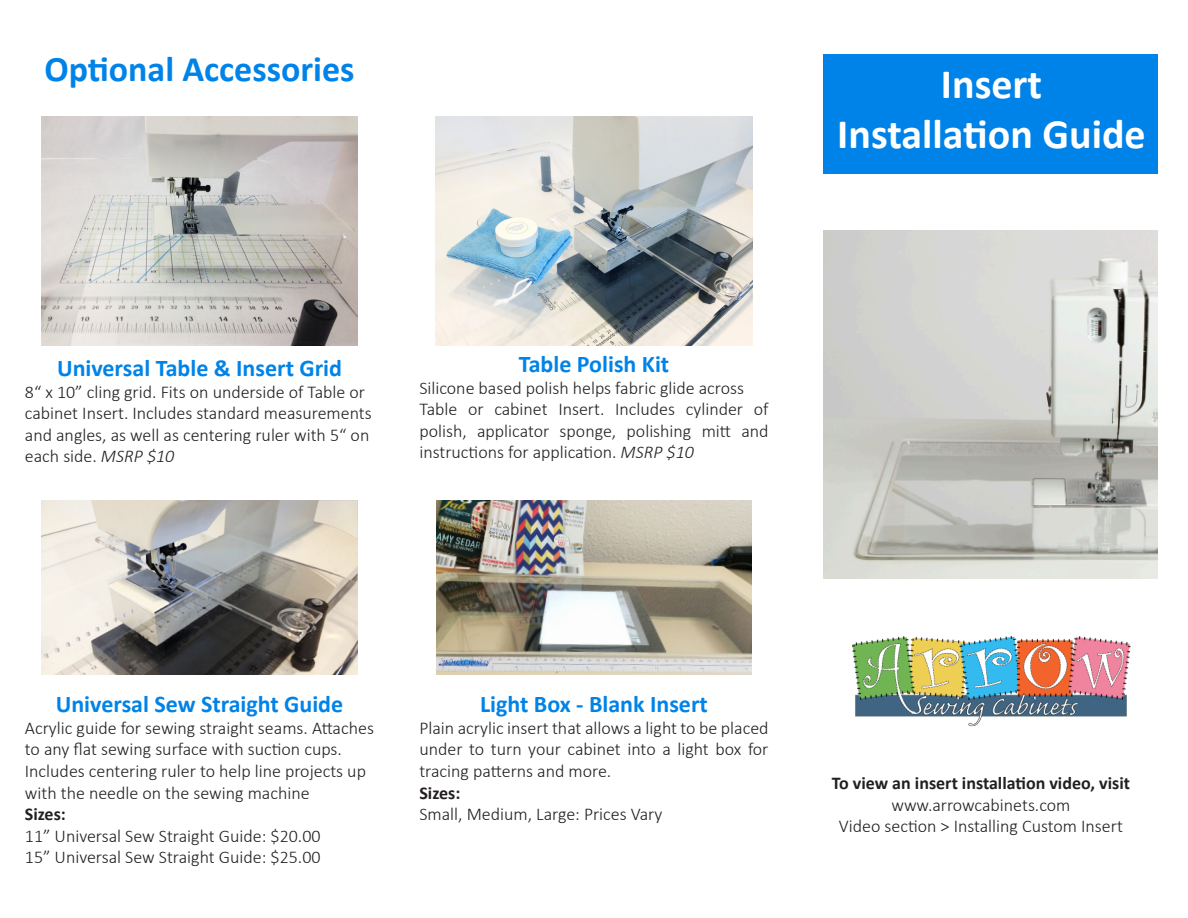
<style>
.page{position:relative;width:1188px;height:918px;background:#fff}
.page>*{position:absolute;margin:0;border:0;box-sizing:border-box;transform-origin:0 0}
.t1{font:700 42px "Calibri";color:#fff}
.t2{font:700 36px "Calibri";color:#0083e8}
.t3{font:700 24px "Calibri";color:#0083e8}
.t4{font:300 18px/21.6px "Calibri";color:#231f20;text-align:justify}
.t5{font:700 18px/21.6px "Calibri";color:#231f20;text-align:center}
.s1{font-style:italic}
.s2{font-weight:300}
</style>
<div class="page">
<img style="left:437px;top:501px;width:314px;height:173px">
<div style="left:824px;top:54px;width:334px;height:119px;background:#0083e8"></div>
<img style="left:41px;top:116px;width:317px;height:229px">
<img style="left:41px;top:500px;width:317px;height:174px">
<img style="left:436px;top:116px;width:316px;height:229px">
<img style="left:824px;top:231px;width:334px;height:347px">
<img style="left:852px;top:636px;width:279px;height:91px">
<p class="t2" style="left:44px;top:46px;width:312px">Optional Accessories</p>
<p class="t1" style="left:941px;top:57px;width:103px">Insert</p>
<p class="t1" style="left:837px;top:107px;width:310px">Installation Guide</p>
<p class="t3" style="left:57px;top:353px;width:287px">Universal Table &amp; Insert Grid</p>
<p class="t4" style="left:25px;top:381px;width:342px">8“ x 10” cling grid. Fits on underside of Table or</p>
<p class="t4" style="left:25px;top:402px;width:348px">cabinet Insert. Includes standard measurements</p>
<p class="t4" style="left:25px;top:424px;width:346px">and angles, as well as centering ruler with 5“ on</p>
<p class="t4" style="left:25px;top:445px;width:151px">each side. <span class="s1">MSRP $10</span></p>
<p class="t3" style="left:519px;top:349px;width:152px">Table Polish Kit</p>
<p class="t4" style="left:419px;top:377px;width:326px">Silicone based polish helps fabric glide across</p>
<p class="t4" style="left:419px;top:398px;width:351px">Table or cabinet Insert. Includes cylinder of polish, applicator sponge, polishing mitt and instructions for application. <span class="s1">MSRP $10</span></p>
<p class="t3" style="left:56px;top:689px;width:289px">Universal Sew Straight Guide</p>
<p class="t4" style="left:25px;top:717px;width:351px">Acrylic guide for sewing straight seams. Attaches</p>
<p class="t4" style="left:25px;top:739px;width:319px">to any flat sewing surface with suction cups.</p>
<p class="t4" style="left:25px;top:760px;width:343px">Includes centering ruler to help line projects up</p>
<p class="t4" style="left:25px;top:782px;width:286px">with the needle on the sewing machine</p>
<p class="t5" style="left:25px;top:804px;width:42px">Sizes:</p>
<p class="t4" style="left:25px;top:825px;width:297px">11” Universal Sew Straight Guide: $20.00</p>
<p class="t4" style="left:25px;top:847px;width:297px">15” Universal Sew Straight Guide: $25.00</p>
<p class="t3" style="left:480px;top:689px;width:229px">Light Box - Blank Insert</p>
<p class="t4" style="left:419px;top:717px;width:351px">Plain acrylic insert that allows a light to be placed under to turn your cabinet into a light box for tracing patterns and more.</p>
<p class="t5" style="left:419px;top:782px;width:42px">Sizes:</p>
<p class="t4" style="left:419px;top:803px;width:245px">Small, Medium, Large: Prices Vary</p>
<p class="t5" style="left:832px;top:772px;width:300px">To view an insert installation video, visit <span class="s2">www.arrowcabinets.com</span></p>
<p class="t4" style="left:839px;top:815px;width:286px">Video section &gt; Installing Custom Insert</p>
</div>
